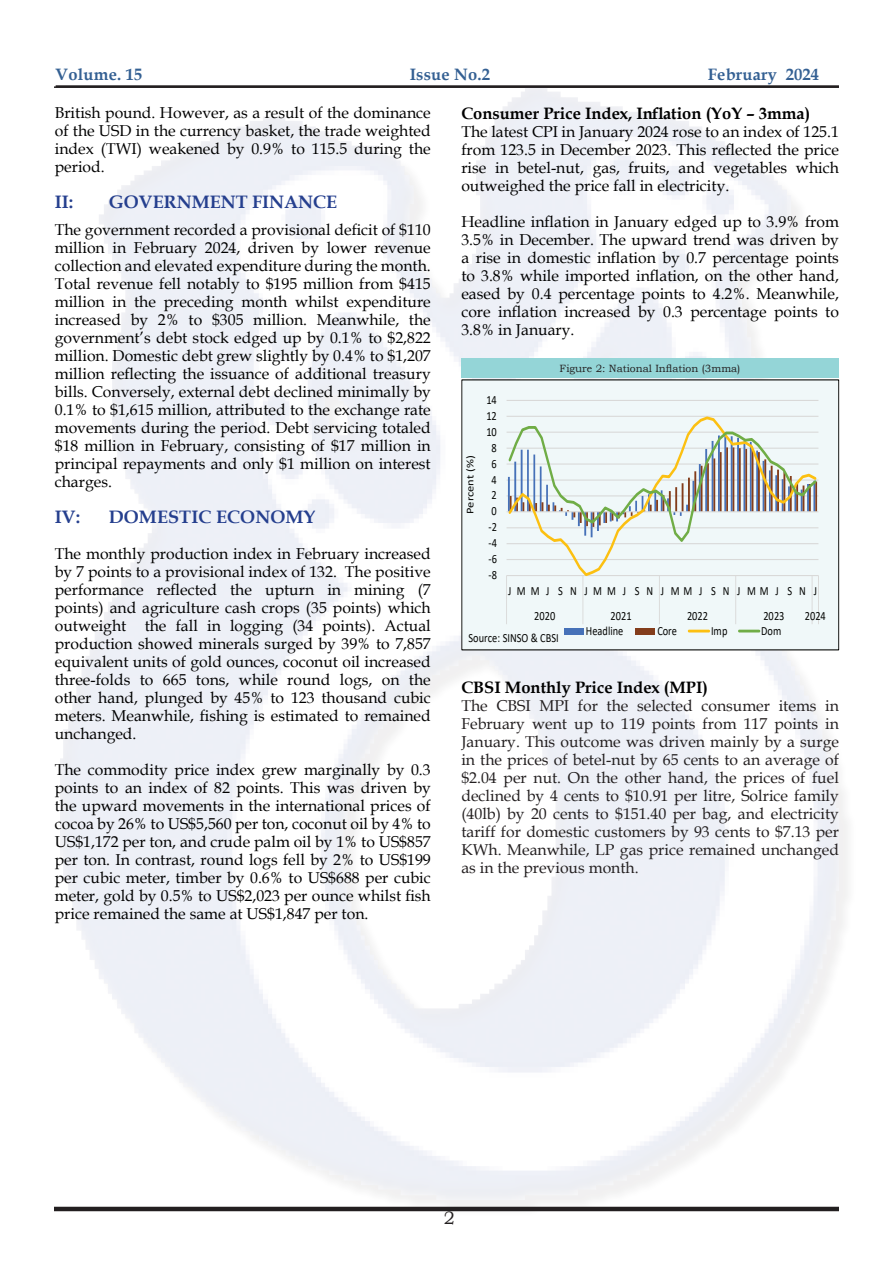
<style>
.page{position:relative;width:893px;height:1263px;background:#fff}
.page>*{position:absolute;margin:0;border:0;box-sizing:border-box;transform-origin:0 0}
.t1{font:700 18px "Book Antiqua";color:#253f8e}
.t2{font:18px "Bookman Old Style";color:#231f20}
.t3{font:700 16.5px "Book Antiqua";color:#000}
.t4{font:700 16.5px "Book Antiqua";letter-spacing:.01em;color:#346093}
.t5{font:15.75px/18px "Book Antiqua";color:#000;text-align:justify}
.t6{font:15.75px/18px "Book Antiqua";color:#231f20;text-align:justify}
.t7{font:12.6px "Calibri";letter-spacing:.005em;color:#040503;scale:.83 1}
.t8{font:12.6px/24.3px "Calibri";letter-spacing:.64em;color:#040503;scale:.83 1}
.t9{font:10.5px "Bookman Old Style";color:#231f20}
.t10{font:10.35px "Calibri";color:#040503;scale:1.21 1}
</style>
<div class="page">
<hr style="left:54px;top:86px;width:785px;height:2px;background:#231f20">
<div style="left:53px;top:88px;width:787px;height:1119px;background:#2b3073;opacity:.48"></div>
<hr style="left:54px;top:1207px;width:785px;height:4px;background:#231f20">
<hr style="left:56px;top:85px;width:783px;height:3px;background:#231f20">
<div style="left:461px;top:359px;width:378px;height:19px;background:#94d5d7"></div>
<div style="left:462px;top:380px;width:377px;height:270px;background:#f0f8f9"></div>
<hr style="left:507px;top:400px;width:311px;height:1px;background:#d9d9d8">
<svg style="left:506px;top:575px;width:1px;height:49px"></svg>
<svg style="left:582px;top:576px;width:1px;height:48px"></svg>
<svg style="left:659px;top:576px;width:1px;height:48px"></svg>
<svg style="left:735px;top:576px;width:1px;height:48px"></svg>
<svg style="left:812px;top:575px;width:7px;height:49px"></svg>
<svg style="left:507px;top:416px;width:311px;height:160px"></svg>
<svg style="left:507px;top:425px;width:311px;height:120px"></svg>
<div style="left:564px;top:628px;width:20px;height:7px;background:#4671b8"></div>
<div style="left:635px;top:628px;width:20px;height:7px;background:#833d1b"></div>
<hr style="left:689px;top:630px;width:20px;height:2px;background:#fcc011">
<hr style="left:739px;top:630px;width:20px;height:2px;background:#70ad46">
<p class="t4" style="left:56px;top:63px;width:88px">Volume. 15</p>
<p class="t4" style="left:410px;top:63px;width:82px">Issue No.2</p>
<p class="t4" style="left:708px;top:63px;width:113px">February 2024</p>
<p class="t5" style="left:55px;top:103px;width:377px">British pound. However, as a result of the dominance of the USD in the currency basket, the trade weighted index (TWI) weakened by 0.9% to 115.5 during the period.</p>
<p class="t1" style="left:55px;top:190px;width:20px">II:</p>
<p class="t1" style="left:109px;top:190px;width:230px">GOVERNMENT FINANCE</p>
<p class="t5" style="left:55px;top:220px;width:377px">The government recorded a provisional deficit of $110 million in February 2024, driven by lower revenue collection and elevated expenditure during the month.<br>Total revenue fell notably to $195 million from $415 million in the preceding month whilst expenditure increased by 2% to $305 million. Meanwhile, the government’s debt stock edged up by 0.1% to $2,822 million. Domestic debt grew slightly by 0.4% to $1,207 million reflecting the issuance of additional treasury bills. Conversely, external debt declined minimally by 0.1% to $1,615 million, attributed to the exchange rate movements during the period. Debt servicing totaled $18 million in February, consisting of $17 million in principal repayments and only $1 million on interest charges.</p>
<p class="t1" style="left:55px;top:505px;width:27px">IV:</p>
<p class="t1" style="left:109px;top:505px;width:208px">DOMESTIC ECONOMY</p>
<p class="t5" style="left:55px;top:544px;width:377px">The monthly production index in February increased by 7 points to a provisional index of 132. The positive performance reflected the upturn in mining (7 points) and agriculture cash crops (35 points) which outweight the fall in logging (34 points). Actual production showed minerals surged by 39% to 7,857 equivalent units of gold ounces, coconut oil increased three-folds to 665 tons, while round logs, on the other hand, plunged by 45% to 123 thousand cubic meters. Meanwhile, fishing is estimated to remained unchanged.</p>
<p class="t5" style="left:55px;top:760px;width:377px">The commodity price index grew marginally by 0.3 points to an index of 82 points. This was driven by the upward movements in the international prices of cocoa by 26% to US$5,560 per ton, coconut oil by 4% to US$1,172 per ton, and crude palm oil by 1% to US$857 per ton. In contrast, round logs fell by 2% to US$199 per cubic meter, timber by 0.6% to US$688 per cubic meter, gold by 0.5% to US$2,023 per ounce whilst fish price remained the same at US$1,847 per ton.</p>
<p class="t3" style="left:461px;top:102px;width:350px">Consumer Price Index, Inflation (YoY – 3mma)</p>
<p class="t5" style="left:461px;top:122px;width:379px">The latest CPI in January 2024 rose to an index of 125.1 from 123.5 in December 2023. This reflected the price rise in betel-nut, gas, fruits, and vegetables which outweighed the price fall in electricity.</p>
<p class="t5" style="left:461px;top:212px;width:379px">Headline inflation in January edged up to 3.9% from 3.5% in December. The upward trend was driven by a rise in domestic inflation by 0.7 percentage points to 3.8% while imported inflation, on the other hand, eased by 0.4 percentage points to 4.2%. Meanwhile, core inflation increased by 0.3 percentage points to 3.8% in January.</p>
<p class="t9" style="left:560px;top:362px;width:182px">Figure 2: National Inflation (3mma)</p>
<p class="t7" style="left:486px;top:391px;width:14px">14</p>
<p class="t7" style="left:486px;top:407px;width:14px">12</p>
<p class="t7" style="left:486px;top:423px;width:14px">10</p>
<p class="t10" style="left:463px;top:514px;width:50px;rotate:-90deg">Percent (%)</p>
<p class="t7" style="left:492px;top:439px;width:8px">8</p>
<p class="t7" style="left:492px;top:455px;width:8px">6</p>
<p class="t7" style="left:492px;top:471px;width:8px">4</p>
<p class="t7" style="left:492px;top:486px;width:8px">2</p>
<p class="t7" style="left:492px;top:502px;width:8px">0</p>
<p class="t7" style="left:488px;top:518px;width:12px">-2</p>
<p class="t7" style="left:488px;top:534px;width:12px">-4</p>
<p class="t7" style="left:488px;top:550px;width:12px">-6</p>
<p class="t7" style="left:488px;top:566px;width:12px">-8</p>
<p class="t8" style="left:534px;top:579px;width:342px;text-indent:-26px">JMMJ SNJMMJ SNJMMJ SNJMMJ SNJ<br>2020</p>
<p class="t7" style="left:611px;top:607px;width:27px">2021</p>
<p class="t7" style="left:687px;top:607px;width:27px">2022</p>
<p class="t7" style="left:763px;top:607px;width:27px">2023</p>
<p class="t7" style="left:805px;top:607px;width:27px">2024</p>
<p class="t7" style="left:469px;top:629px;width:110px">Source: SINSO &amp; CBSI</p>
<p class="t7" style="left:586px;top:622px;width:47px">Headline</p>
<p class="t7" style="left:657px;top:622px;width:25px">Core</p>
<p class="t7" style="left:711px;top:622px;width:21px">Imp</p>
<p class="t7" style="left:761px;top:622px;width:26px">Dom</p>
<p class="t3" style="left:461px;top:676px;width:248px">CBSI Monthly Price Index (MPI)</p>
<p class="t6" style="left:461px;top:696px;width:379px">The CBSI MPI for the selected consumer items in February went up to 119 points from 117 points in January. This outcome was driven mainly by a surge in the prices of betel-nut by 65 cents to an average of $2.04 per nut. On the other hand, the prices of fuel declined by 4 cents to $10.91 per litre, Solrice family (40lb) by 20 cents to $151.40 per bag, and electricity tariff for domestic customers by 93 cents to $7.13 per KWh. Meanwhile, LP gas price remained unchanged as in the previous month.</p>
<p class="t2" style="left:444px;top:1206px;width:13px">2</p>
</div>
